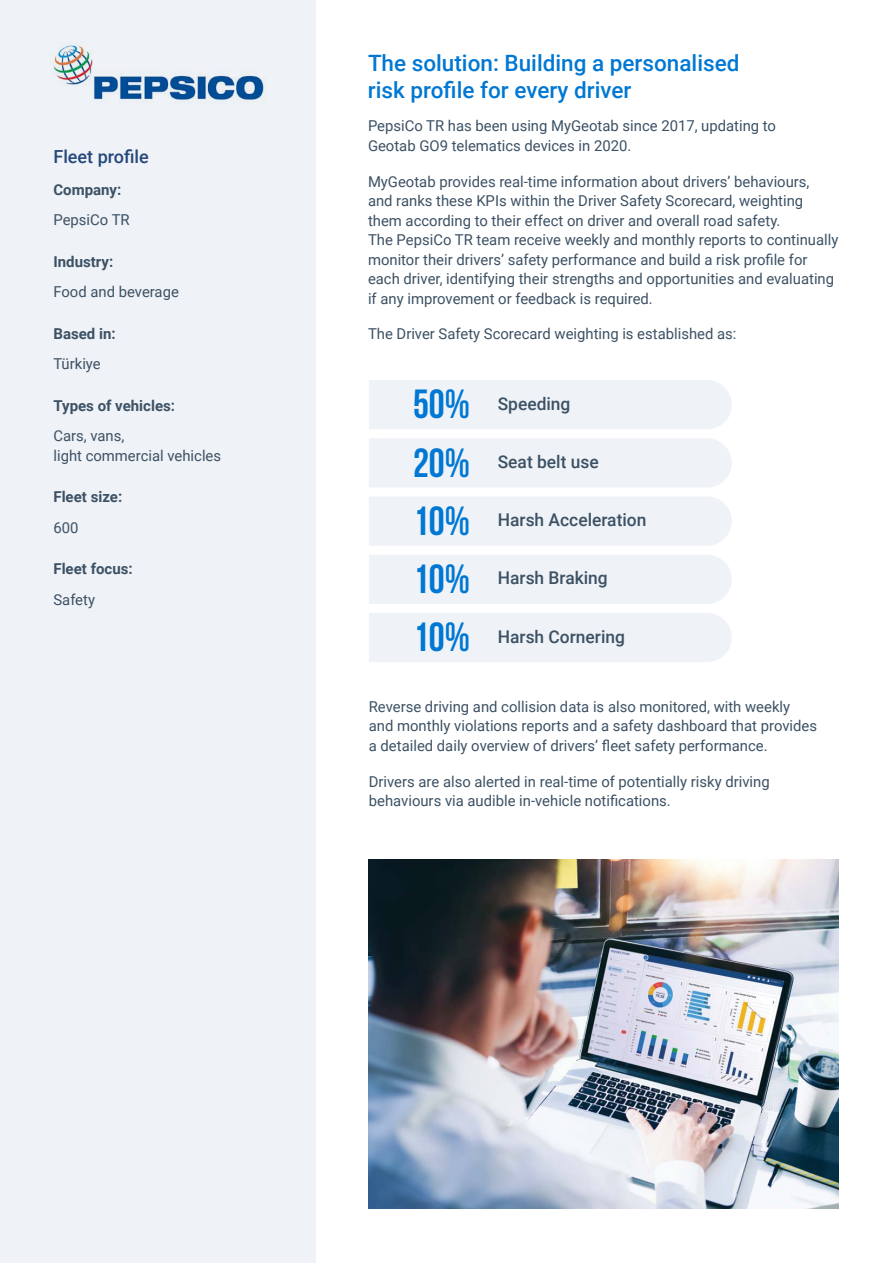
<style>
.page{position:relative;width:893px;height:1263px;background:#fff}
.page>*{position:absolute;margin:0;border:0;box-sizing:border-box;transform-origin:0 0}
.t1{font:700 40.5px "Bebas Neue";color:#0078d3}
.H2__Heading_2{font:500 22.5px/27px "Roboto";color:#0078d3}
.H3__Heading_3{font:500 18px "Roboto";color:#25477b}
.t2{font:500 17.55px "Roboto";color:#3c5164}
.P__Body_Copy{font:15px/19.5px "Roboto";color:#3c5164}
.H4__Heading_4{font:700 15px "Roboto";color:#3c5164}
</style>
<div class="page">
<div style="left:0;top:0;width:315px;height:1263px;background:#eff2f7"></div>
<img style="left:53px;top:44px;width:211px;height:57px">
<div style="left:369px;top:380px;width:363px;height:49px;background:#eff2f7"></div>
<div style="left:369px;top:438px;width:363px;height:49px;background:#eff2f7"></div>
<div style="left:369px;top:497px;width:363px;height:49px;background:#eff2f7"></div>
<div style="left:369px;top:555px;width:363px;height:49px;background:#eff2f7"></div>
<div style="left:369px;top:613px;width:363px;height:49px;background:#eff2f7"></div>
<img style="left:369px;top:859px;width:470px;height:350px">
<h3 class="H3__Heading_3" style="left:53px;top:144px;width:97px">Fleet profile</h3>
<h4 class="H4__Heading_4" style="left:53px;top:179px;width:69px">Company:</h4>
<p class="P__Body_Copy" style="left:53px;top:209px;width:78px">PepsiCo TR</p>
<h4 class="H4__Heading_4" style="left:53px;top:251px;width:61px">Industry:</h4>
<p class="P__Body_Copy" style="left:53px;top:281px;width:127px">Food and beverage</p>
<h4 class="H4__Heading_4" style="left:53px;top:323px;width:64px">Based in:</h4>
<p class="P__Body_Copy" style="left:53px;top:353px;width:49px">Türkiye</p>
<h4 class="H4__Heading_4" style="left:53px;top:395px;width:123px">Types of vehicles:</h4>
<p class="P__Body_Copy" style="left:53px;top:425px;width:169px">Cars, vans,<br>light commercial vehicles</p>
<h4 class="H4__Heading_4" style="left:53px;top:486px;width:70px">Fleet size:</h4>
<p class="P__Body_Copy" style="left:53px;top:517px;width:27px">600</p>
<h4 class="H4__Heading_4" style="left:53px;top:558px;width:81px">Fleet focus:</h4>
<p class="P__Body_Copy" style="left:53px;top:589px;width:43px">Safety</p>
<h2 class="H2__Heading_2" style="left:368px;top:49px;width:373px">The solution: Building a personalised risk profile for every driver</h2>
<p class="P__Body_Copy" style="left:368px;top:116px;width:410px">PepsiCo TR has been using MyGeotab since 2017, updating to<br>Geotab GO9 telematics devices in 2020.</p>
<p class="P__Body_Copy" style="left:368px;top:171px;width:472px">MyGeotab provides real-time information about drivers’ behaviours,<br>and ranks these KPIs within the Driver Safety Scorecard, weighting them according to their effect on driver and overall road safety.<br>The PepsiCo TR team receive weekly and monthly reports to continually monitor their drivers’ safety performance and build a risk profile for each driver, identifying their strengths and opportunities and evaluating if any improvement or feedback is required.</p>
<p class="P__Body_Copy" style="left:368px;top:324px;width:370px">The Driver Safety Scorecard weighting is established as:</p>
<p class="t1" style="left:413px;top:382px;width:58px">50%</p>
<p class="t1" style="left:413px;top:440px;width:58px">20%</p>
<p class="t1" style="left:413px;top:498px;width:58px">10%</p>
<p class="t1" style="left:413px;top:557px;width:58px">10%</p>
<p class="t1" style="left:413px;top:615px;width:58px">10%</p>
<p class="t2" style="left:498px;top:391px;width:74px">Speeding</p>
<p class="t2" style="left:498px;top:449px;width:102px">Seat belt use</p>
<p class="t2" style="left:498px;top:508px;width:150px">Harsh Acceleration</p>
<p class="t2" style="left:498px;top:566px;width:112px">Harsh Braking</p>
<p class="t2" style="left:498px;top:624px;width:129px">Harsh Cornering</p>
<p class="P__Body_Copy" style="left:369px;top:696px;width:450px">Reverse driving and collision data is also monitored, with weekly and monthly violations reports and a safety dashboard that provides a detailed daily overview of drivers’ fleet safety performance.</p>
<p class="P__Body_Copy" style="left:369px;top:771px;width:402px">Drivers are also alerted in real-time of potentially risky driving behaviours via audible in-vehicle notifications.</p>
</div>
